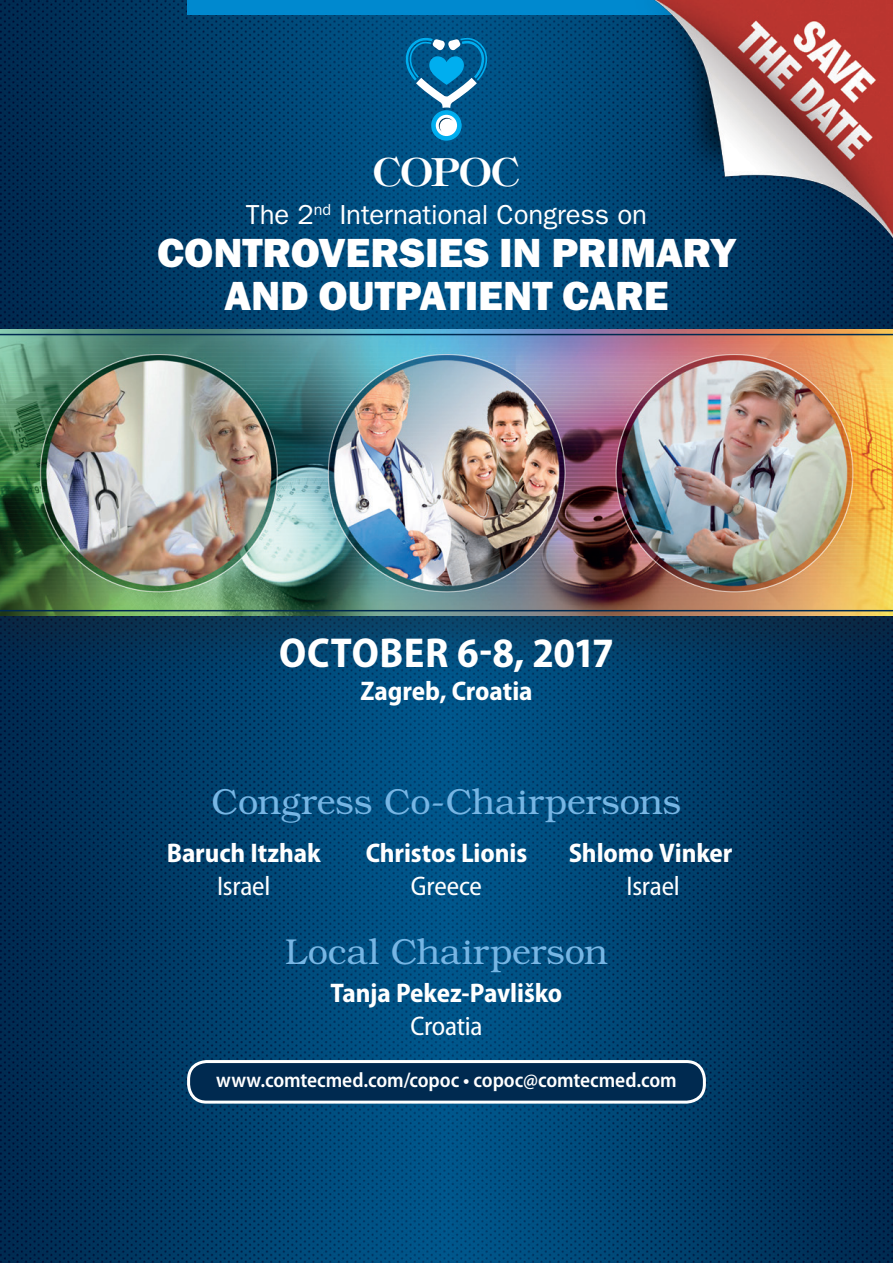
<style>
.page{position:relative;width:893px;height:1263px;background:#fff}
.page>*{position:absolute;margin:0;border:0;box-sizing:border-box;transform-origin:0 0}
.t1{font:700 semi-condensed 42px "Myriad Pro";letter-spacing:.01em;color:#fff}
.t2{font:40.95px/43.5px "Franklin Gothic Heavy C";letter-spacing:-.005em;color:#fff;text-align:center}
.t3{font:600 38.85px "Tiffany Std";letter-spacing:-.015em;color:#fff}
.t4{font:300 36px "Bookman ITC Std";letter-spacing:-.005em;color:#77b6e4}
.t5{font:27.6px "ITC Franklin Gothic Std";letter-spacing:-.005em;color:#fff}
.t6{font:700 semi-condensed 27px "Myriad Pro";letter-spacing:-.005em;color:#fff}
.t7{font:semi-condensed 27px "Myriad Pro";letter-spacing:-.01em;color:#fff}
.t8{font:600 semi-condensed 21px "Myriad Pro";letter-spacing:-.005em;color:#fff}
</style>
<div class="page">
<img style="left:0;top:0;width:893px;height:1263px">
<div style="left:0;top:303px;width:893px;height:382px;background:#231f20;opacity:.4"></div>
<img style="left:0;top:330px;width:893px;height:286px">
<svg style="left:431px;top:110px;width:31px;height:31px"></svg>
<div style="left:436px;top:115px;width:21px;height:21px;background:#fff;border-radius:50%"></div>
<svg style="left:439px;top:118px;width:14px;height:14px"></svg>
<svg style="left:405px;top:38px;width:83px;height:70px;background:#207aa9"></svg>
<div style="left:189px;top:1061px;width:515px;height:41px;background:#002a50;border-radius:18px"></div>
<div style="left:187px;top:1060px;width:519px;height:43px;border:3px solid #fff;border-radius:18px"></div>
<div style="left:187px;top:0;width:519px;height:15px;background:#0089cf"></div>
<img style="left:603px;top:0;width:290px;height:290px">
<hr style="left:0;top:334px;width:893px;height:1px;background:#002a50">
<hr style="left:0;top:610px;width:893px;height:1px;background:#002a50">
<h3 class="t3" style="left:373px;top:147px;width:148px">COPOC</h3>
<p class="t5" style="left:246px;top:199px;width:403px">The 2<sup>nd</sup> International Congress on</p>
<h2 class="t2" style="left:157px;top:230px;width:580px">CONTROVERSIES IN PRIMARY<br>AND OUTPATIENT CARE</h2>
<h1 class="t1" style="left:279px;top:626px;width:336px">OCTOBER 6-8, 2017</h1>
<p class="t6" style="left:360px;top:673px;width:174px">Zagreb, Croatia</p>
<h3 class="t4" style="left:212px;top:781px;width:471px">Congress Co-Chairpersons</h3>
<p class="t6" style="left:167px;top:836px;width:156px">Baruch Itzhak</p>
<p class="t7" style="left:217px;top:869px;width:55px">Israel</p>
<p class="t6" style="left:366px;top:836px;width:163px">Christos Lionis</p>
<p class="t7" style="left:411px;top:869px;width:73px">Greece</p>
<p class="t6" style="left:569px;top:836px;width:165px">Shlomo Vinker</p>
<p class="t7" style="left:627px;top:869px;width:55px">Israel</p>
<h3 class="t4" style="left:285px;top:931px;width:324px">Local Chairperson</h3>
<p class="t6" style="left:331px;top:976px;width:233px">Tanja Pekez-Pavliško</p>
<p class="t7" style="left:410px;top:1009px;width:74px">Croatia</p>
<p class="t8" style="left:216px;top:1067px;width:462px">www.comtecmed.com/copoc • copoc@comtecmed.com</p>
</div>
